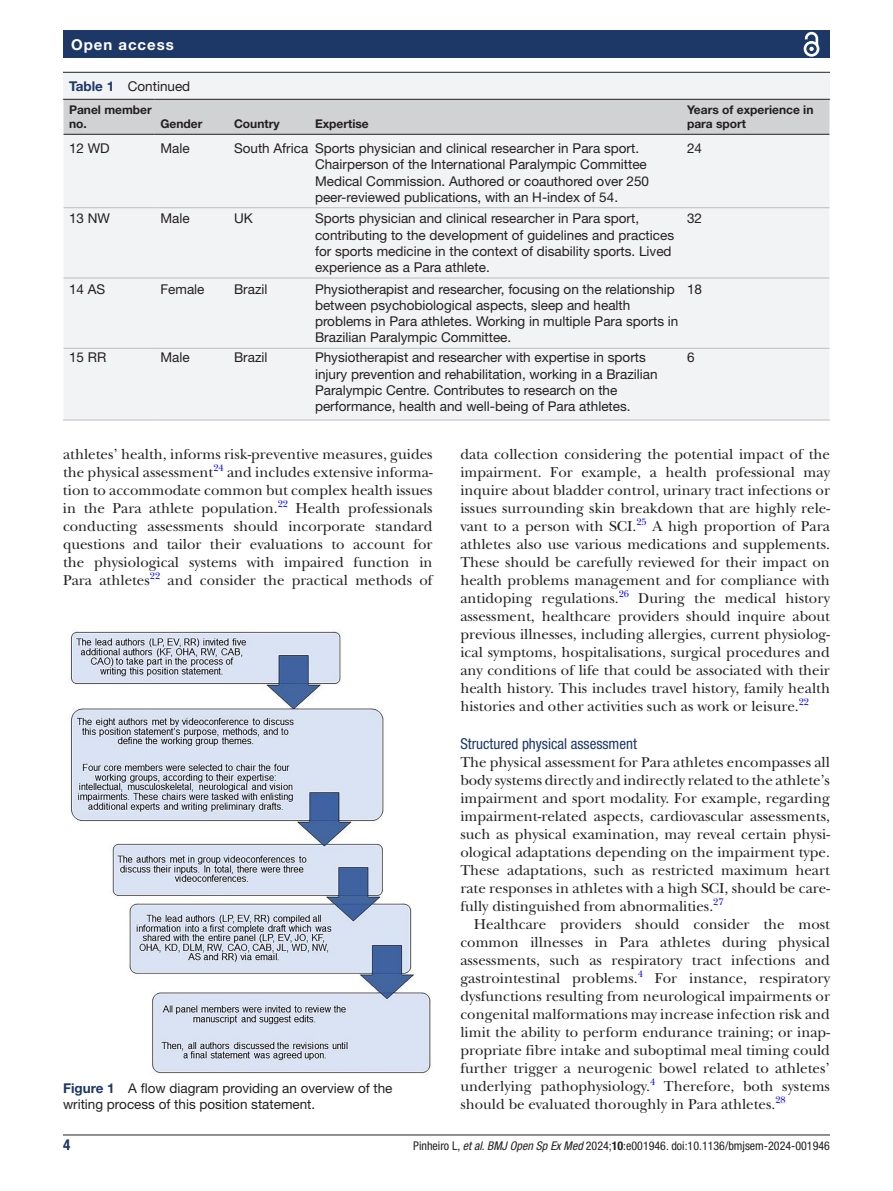
<style>
.page{position:relative;width:893px;height:1191px;background:#fff}
.page>*{position:absolute;margin:0;border:0;box-sizing:border-box;transform-origin:0 0}
.t1{font:15px/18px "New Baskerville";color:#231f20;text-align:justify}
.t2{font:condensed 15px "Helvetica Neue LT Std";color:#1d3766}
.t3{font:700 15px "Helvetica Neue LT Std";letter-spacing:.065em;color:#fff}
.t4{font:700 condensed 15px "Helvetica Neue LT Std";color:#1d3766}
.t5{font:13.5px/16.2px "Helvetica Neue LT Std";color:#231f20}
.t6{font:condensed 12px "Helvetica Neue LT Std";color:#231f20}
.t7{font:700 12px/14.4px "Helvetica Neue LT Std";color:#231f20}
.t8{font:9.9px "New Baskerville";color:#00f}
.s1{font-weight:700;color:#1d3766}
.s2{font-style:italic}
.s3{font-weight:700}
</style>
<div class="page">
<hr style="left:63px;top:1134px;width:767px;height:1px;background:#231f20">
<div style="left:63px;top:31px;width:767px;height:27px;background:#1d3766"></div>
<svg style="left:803px;top:31px;width:17px;height:26px"></svg>
<div style="left:63px;top:91px;width:767px;height:329px;background:#f2f3f4"></div>
<div style="left:64px;top:100px;width:766px;height:34px;background:#d1d2d4"></div>
<hr style="left:63px;top:99px;width:91px;height:1px;background:#231f20">
<hr style="left:63px;top:134px;width:91px;height:1px;background:#231f20">
<hr style="left:154px;top:99px;width:74px;height:1px;background:#231f20">
<hr style="left:154px;top:134px;width:74px;height:1px;background:#231f20">
<hr style="left:228px;top:99px;width:81px;height:1px;background:#231f20">
<hr style="left:228px;top:134px;width:81px;height:1px;background:#231f20">
<hr style="left:309px;top:99px;width:372px;height:1px;background:#231f20">
<hr style="left:309px;top:134px;width:372px;height:1px;background:#231f20">
<hr style="left:681px;top:99px;width:149px;height:1px;background:#231f20">
<hr style="left:681px;top:134px;width:149px;height:1px;background:#231f20">
<hr style="left:63px;top:207px;width:91px;height:1px;background:#bcbdc0">
<hr style="left:154px;top:207px;width:74px;height:1px;background:#bcbdc0">
<hr style="left:228px;top:207px;width:81px;height:1px;background:#bcbdc0">
<hr style="left:309px;top:207px;width:372px;height:1px;background:#bcbdc0">
<hr style="left:681px;top:207px;width:149px;height:1px;background:#bcbdc0">
<hr style="left:63px;top:278px;width:91px;height:1px;background:#bcbdc0">
<hr style="left:154px;top:278px;width:74px;height:1px;background:#bcbdc0">
<hr style="left:228px;top:278px;width:81px;height:1px;background:#bcbdc0">
<hr style="left:309px;top:278px;width:372px;height:1px;background:#bcbdc0">
<hr style="left:681px;top:278px;width:149px;height:1px;background:#bcbdc0">
<hr style="left:63px;top:348px;width:91px;height:1px;background:#bcbdc0">
<hr style="left:63px;top:420px;width:91px;height:1px;background:#bcbdc0">
<hr style="left:154px;top:348px;width:74px;height:1px;background:#bcbdc0">
<hr style="left:154px;top:420px;width:74px;height:1px;background:#bcbdc0">
<hr style="left:228px;top:348px;width:81px;height:1px;background:#bcbdc0">
<hr style="left:228px;top:420px;width:81px;height:1px;background:#bcbdc0">
<hr style="left:309px;top:348px;width:372px;height:1px;background:#bcbdc0">
<hr style="left:309px;top:420px;width:372px;height:1px;background:#bcbdc0">
<hr style="left:681px;top:348px;width:149px;height:1px;background:#bcbdc0">
<hr style="left:681px;top:420px;width:149px;height:1px;background:#bcbdc0">
<hr style="left:63px;top:100px;width:1px;height:34px;background:#fff">
<hr style="left:63px;top:134px;width:1px;height:74px;background:#fff">
<hr style="left:63px;top:208px;width:1px;height:70px;background:#fff">
<hr style="left:63px;top:278px;width:1px;height:70px;background:#fff">
<hr style="left:63px;top:348px;width:1px;height:72px;background:#fff">
<div style="left:63px;top:73px;width:767px;height:18px;background:#f2f3f4"></div>
<hr style="left:63px;top:72px;width:767px;height:1px;background:#231f20">
<img style="left:71px;top:630px;width:360px;height:444px">
<p class="t3" style="left:71px;top:35px;width:104px">Open access</p>
<p class="t5" style="left:69px;top:78px;width:123px"><span class="s1">Table 1</span> Continued</p>
<p class="t7" style="left:69px;top:102px;width:84px">Panel member no.</p>
<p class="t7" style="left:160px;top:116px;width:43px">Gender</p>
<p class="t7" style="left:234px;top:116px;width:47px">Country</p>
<p class="t7" style="left:315px;top:116px;width:55px">Expertise</p>
<p class="t7" style="left:687px;top:102px;width:128px">Years of experience in para sport</p>
<p class="t5" style="left:69px;top:140px;width:42px">12 WD</p>
<p class="t5" style="left:161px;top:140px;width:31px">Male</p>
<p class="t5" style="left:315px;top:140px;width:336px;text-indent:-81px">South Africa Sports physician and clinical researcher in Para sport.<br>Chairperson of the International Paralympic Committee Medical Commission. Authored or coauthored over 250 peer-reviewed publications, with an H-index of 54.</p>
<p class="t5" style="left:687px;top:140px;width:17px">24</p>
<p class="t5" style="left:69px;top:210px;width:43px">13 NW</p>
<p class="t5" style="left:161px;top:210px;width:31px">Male</p>
<p class="t5" style="left:234px;top:210px;width:20px">UK</p>
<p class="t5" style="left:315px;top:210px;width:361px">Sports physician and clinical researcher in Para sport, contributing to the development of guidelines and practices for sports medicine in the context of disability sports. Lived experience as a Para athlete.</p>
<p class="t5" style="left:687px;top:210px;width:17px">32</p>
<p class="t5" style="left:69px;top:280px;width:38px">14 AS</p>
<p class="t5" style="left:161px;top:280px;width:46px">Female</p>
<p class="t5" style="left:234px;top:280px;width:35px">Brazil</p>
<p class="t5" style="left:315px;top:280px;width:365px">Physiotherapist and researcher, focusing on the relationship between psychobiological aspects, sleep and health problems in Para athletes. Working in multiple Para sports in Brazilian Paralympic Committee.</p>
<p class="t5" style="left:687px;top:280px;width:17px">18</p>
<p class="t5" style="left:69px;top:349px;width:39px">15 RR</p>
<p class="t5" style="left:161px;top:349px;width:31px">Male</p>
<p class="t5" style="left:234px;top:349px;width:35px">Brazil</p>
<p class="t5" style="left:315px;top:349px;width:344px">Physiotherapist and researcher with expertise in sports injury prevention and rehabilitation, working in a Brazilian Paralympic Centre. Contributes to research on the performance, health and well-being of Para athletes.</p>
<p class="t5" style="left:687px;top:349px;width:9px">6</p>
<p class="t1" style="left:63px;top:445px;width:371px">athletes’ health, informs risk-preventive measures, guides the physical assessment</p>
<p class="t8" style="left:213px;top:461px;width:12px">24</p>
<p class="t1" style="left:63px;top:463px;width:371px;text-indent:164px">and includes extensive informa&shy;tion to accommodate common but complex health issues in the Para athlete population.</p>
<p class="t8" style="left:278px;top:497px;width:12px">22</p>
<p class="t1" style="left:63px;top:499px;width:371px;text-indent:232px">Health professionals conducting assessments should incorporate standard questions and tailor their evaluations to account for the physiological systems with impaired function in Para athletes</p>
<p class="t8" style="left:150px;top:569px;width:12px">22</p>
<p class="t1" style="left:168px;top:571px;width:267px">and consider the practical methods of</p>
<p class="t5" style="left:63px;top:1079px;width:331px"><span class="s1">Figure 1</span> A flow diagram providing an overview of the writing process of this position statement.</p>
<p class="t1" style="left:460px;top:445px;width:371px">data collection considering the potential impact of the impairment. For example, a health professional may inquire about bladder control, urinary tract infections or issues surrounding skin breakdown that are highly rele&shy;vant to a person with SCI.</p>
<p class="t8" style="left:636px;top:515px;width:12px">25</p>
<p class="t1" style="left:460px;top:517px;width:371px;text-indent:192px">A high proportion of Para athletes also use various medications and supplements.<br>These should be carefully reviewed for their impact on health problems management and for compliance with antidoping regulations.</p>
<p class="t8" style="left:619px;top:587px;width:12px">26</p>
<p class="t1" style="left:460px;top:589px;width:371px;text-indent:178px">During the medical history assessment, healthcare providers should inquire about previous illnesses, including allergies, current physiolog&shy;ical symptoms, hospitalisations, surgical procedures and any conditions of life that could be associated with their health history. This includes travel history, family health histories and other activities such as work or leisure.</p>
<p class="t8" style="left:799px;top:695px;width:12px">22</p>
<p class="t2" style="left:460px;top:735px;width:178px">Structured physical assessment</p>
<p class="t1" style="left:460px;top:753px;width:371px">The physical assessment for Para athletes encompasses all body systems directly and indirectly related to the athlete’s impairment and sport modality. For example, regarding impairment-related aspects, cardiovascular assessments, such as physical examination, may reveal certain physi&shy;ological adaptations depending on the impairment type.<br>These adaptations, such as restricted maximum heart rate responses in athletes with a high SCI, should be care&shy;fully distinguished from abnormalities.</p>
<p class="t8" style="left:713px;top:895px;width:12px">27</p>
<p class="t1" style="left:460px;top:915px;width:371px;text-indent:14px">Healthcare providers should consider the most common illnesses in Para athletes during physical assessments, such as respiratory tract infections and gastrointestinal problems.</p>
<p class="t8" style="left:638px;top:967px;width:7px">4</p>
<p class="t1" style="left:460px;top:969px;width:371px;text-indent:194px">For instance, respiratory dysfunctions resulting from neurological impairments or congenital malformations may increase infection risk and limit the ability to perform endurance training; or inap&shy;propriate fibre intake and suboptimal meal timing could further trigger a neurogenic bowel related to athletes’ underlying pathophysiology.</p>
<p class="t8" style="left:650px;top:1075px;width:7px">4</p>
<p class="t1" style="left:460px;top:1077px;width:371px;text-indent:204px">Therefore, both systems should be evaluated thoroughly in Para athletes.</p>
<p class="t8" style="left:775px;top:1093px;width:12px">28</p>
<p class="t4" style="left:63px;top:1135px;width:9px">4</p>
<p class="t6" style="left:413px;top:1138px;width:418px">Pinheiro L, <span class="s2">et al</span>. <span class="s2">BMJ Open Sp Ex Med</span> 2024;<span class="s3">10</span>:e001946. doi:10.1136/bmjsem-2024-001946</p>
</div>
